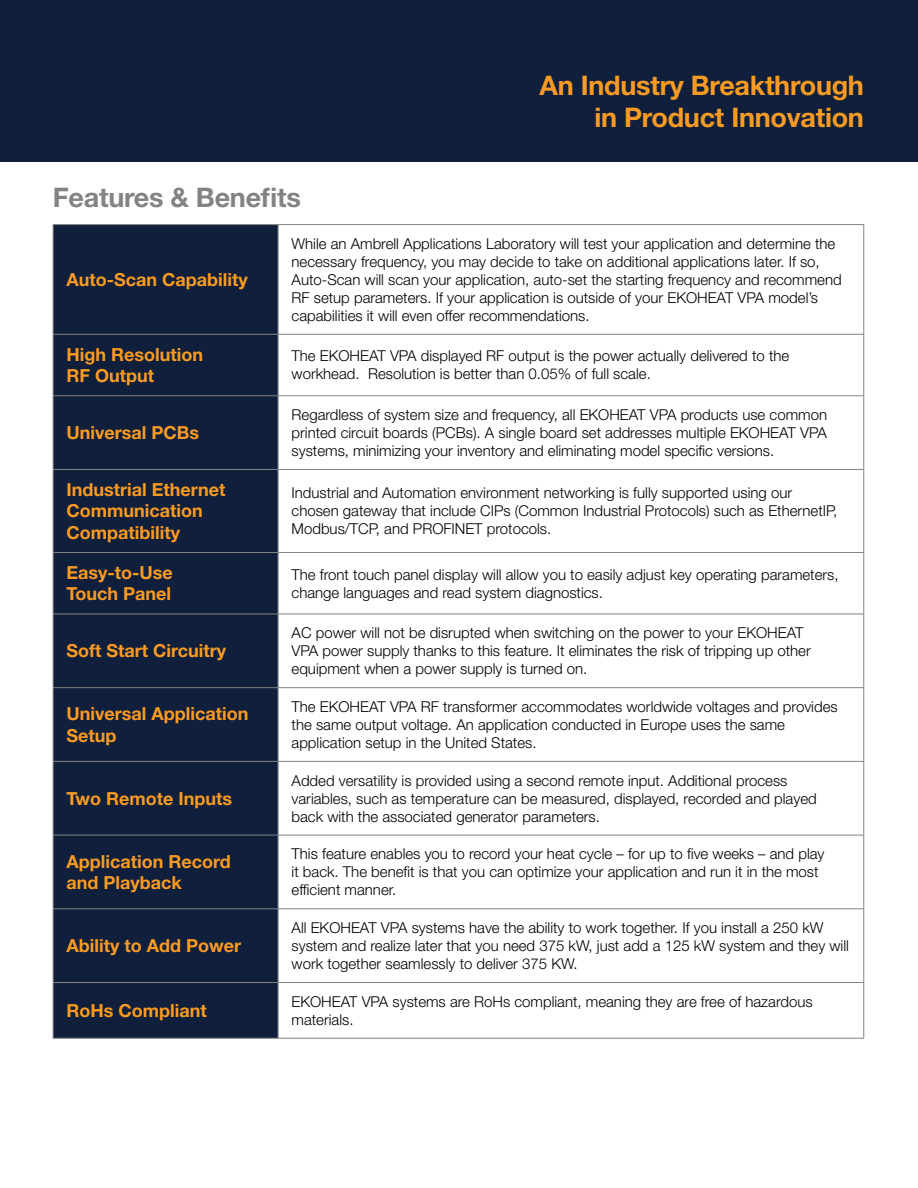
<style>
.page{position:relative;width:918px;height:1188px;background:#fff}
.page>*{position:absolute;margin:0;border:0;box-sizing:border-box;transform-origin:0 0}
.t1{font:700 27px/32.4px "Helvetica Neue LT Std";letter-spacing:-.01em;color:#f99b23;text-align:right}
.t2{font:700 27px "Helvetica Neue LT Std";letter-spacing:-.01em;color:#838386}
.t3{font:700 18px/21.6px "Helvetica Neue LT Std";color:#f99b23}
.t4{font:300 15px/18px "Helvetica Neue LT Std";color:#000}
</style>
<div class="page">
<div style="left:0;top:0;width:918px;height:162px;background:#101f3b"></div>
<div style="left:54px;top:225px;width:224px;height:813px;background:#101f3b"></div>
<hr style="left:53px;top:225px;width:1px;height:109px;background:#838386">
<hr style="left:53px;top:224px;width:225px;height:1px;background:#838386">
<hr style="left:278px;top:225px;width:1px;height:109px;background:#838386">
<hr style="left:278px;top:224px;width:586px;height:1px;background:#838386">
<hr style="left:864px;top:225px;width:1px;height:109px;background:#838386">
<hr style="left:53px;top:334px;width:1px;height:62px;background:#838386">
<hr style="left:53px;top:396px;width:1px;height:73px;background:#838386">
<hr style="left:53px;top:470px;width:1px;height:82px;background:#838386">
<hr style="left:53px;top:553px;width:1px;height:61px;background:#838386">
<hr style="left:53px;top:614px;width:1px;height:73px;background:#838386">
<hr style="left:53px;top:688px;width:1px;height:73px;background:#838386">
<hr style="left:53px;top:762px;width:1px;height:73px;background:#838386">
<hr style="left:53px;top:835px;width:1px;height:74px;background:#838386">
<hr style="left:53px;top:909px;width:1px;height:73px;background:#838386">
<hr style="left:53px;top:983px;width:1px;height:55px;background:#838386">
<hr style="left:53px;top:334px;width:225px;height:1px;background:#838386">
<hr style="left:53px;top:395px;width:225px;height:1px;background:#838386">
<hr style="left:53px;top:469px;width:225px;height:1px;background:#838386">
<hr style="left:53px;top:552px;width:225px;height:1px;background:#838386">
<hr style="left:53px;top:614px;width:225px;height:1px;background:#838386">
<hr style="left:53px;top:687px;width:225px;height:1px;background:#838386">
<hr style="left:53px;top:761px;width:225px;height:1px;background:#838386">
<hr style="left:53px;top:835px;width:225px;height:1px;background:#838386">
<hr style="left:53px;top:909px;width:225px;height:1px;background:#838386">
<hr style="left:53px;top:982px;width:225px;height:1px;background:#838386">
<hr style="left:53px;top:1038px;width:225px;height:1px;background:#838386">
<hr style="left:278px;top:334px;width:1px;height:62px;background:#838386">
<hr style="left:278px;top:396px;width:1px;height:73px;background:#838386">
<hr style="left:278px;top:470px;width:1px;height:82px;background:#838386">
<hr style="left:278px;top:553px;width:1px;height:61px;background:#838386">
<hr style="left:278px;top:614px;width:1px;height:73px;background:#838386">
<hr style="left:278px;top:688px;width:1px;height:73px;background:#838386">
<hr style="left:278px;top:762px;width:1px;height:73px;background:#838386">
<hr style="left:278px;top:835px;width:1px;height:74px;background:#838386">
<hr style="left:278px;top:909px;width:1px;height:73px;background:#838386">
<hr style="left:278px;top:983px;width:1px;height:55px;background:#838386">
<hr style="left:278px;top:334px;width:586px;height:1px;background:#838386">
<hr style="left:864px;top:334px;width:1px;height:62px;background:#838386">
<hr style="left:864px;top:396px;width:1px;height:73px;background:#838386">
<hr style="left:864px;top:470px;width:1px;height:82px;background:#838386">
<hr style="left:864px;top:553px;width:1px;height:61px;background:#838386">
<hr style="left:864px;top:614px;width:1px;height:73px;background:#838386">
<hr style="left:864px;top:688px;width:1px;height:73px;background:#838386">
<hr style="left:864px;top:762px;width:1px;height:73px;background:#838386">
<hr style="left:864px;top:835px;width:1px;height:74px;background:#838386">
<hr style="left:864px;top:909px;width:1px;height:73px;background:#838386">
<hr style="left:864px;top:983px;width:1px;height:55px;background:#838386">
<hr style="left:278px;top:395px;width:586px;height:1px;background:#838386">
<hr style="left:278px;top:469px;width:586px;height:1px;background:#838386">
<hr style="left:278px;top:552px;width:586px;height:1px;background:#838386">
<hr style="left:278px;top:614px;width:586px;height:1px;background:#838386">
<hr style="left:278px;top:687px;width:586px;height:1px;background:#838386">
<hr style="left:278px;top:761px;width:586px;height:1px;background:#838386">
<hr style="left:278px;top:835px;width:586px;height:1px;background:#838386">
<hr style="left:278px;top:909px;width:586px;height:1px;background:#838386">
<hr style="left:278px;top:982px;width:586px;height:1px;background:#838386">
<hr style="left:278px;top:1038px;width:586px;height:1px;background:#838386">
<h1 class="t2" style="left:53px;top:181px;width:249px">Features &amp; Benefits</h1>
<h1 class="t1" style="left:540px;top:68px;width:326px">An Industry Breakthrough in Product Innovation</h1>
<p class="t3" style="left:67px;top:268px;width:183px">Auto-Scan Capability</p>
<p class="t4" style="left:292px;top:234px;width:552px">While an Ambrell Applications Laboratory will test your application and determine the necessary frequency, you may decide to take on additional applications later. If so, Auto-Scan will scan your application, auto-set the starting frequency and recommend RF setup parameters. If your application is outside of your EKOHEAT VPA model’s capabilities it will even offer recommendations.</p>
<p class="t3" style="left:67px;top:343px;width:138px">High Resolution<br>RF Output</p>
<p class="t4" style="left:292px;top:347px;width:499px">The EKOHEAT VPA displayed RF output is the power actually delivered to the workhead. Resolution is better than 0.05% of full scale.</p>
<p class="t3" style="left:67px;top:421px;width:134px">Universal PCBs</p>
<p class="t4" style="left:292px;top:405px;width:537px;text-align:justify">Regardless of system size and frequency, all EKOHEAT VPA products use common printed circuit boards (PCBs). A single board set addresses multiple EKOHEAT VPA systems, minimizing your inventory and eliminating model specific versions.</p>
<p class="t3" style="left:67px;top:478px;width:160px">Industrial Ethernet<br>Communication<br>Compatibility</p>
<p class="t4" style="left:292px;top:484px;width:547px">Industrial and Automation environment networking is fully supported using our chosen gateway that include CIPs (Common Industrial Protocols) such as EthernetIP,<br>Modbus/TCP, and PROFINET protocols.</p>
<p class="t3" style="left:67px;top:561px;width:108px">Easy-to-Use<br>Touch Panel</p>
<p class="t4" style="left:292px;top:565px;width:549px">The front touch panel display will allow you to easily adjust key operating parameters, change languages and read system diagnostics.</p>
<p class="t3" style="left:67px;top:640px;width:161px">Soft Start Circuitry</p>
<p class="t4" style="left:292px;top:624px;width:521px">AC power will not be disrupted when switching on the power to your EKOHEAT<br>VPA power supply thanks to this feature. It eliminates the risk of tripping up other equipment when a power supply is turned on.</p>
<p class="t3" style="left:67px;top:703px;width:183px">Universal Application<br>Setup</p>
<p class="t4" style="left:292px;top:697px;width:548px">The EKOHEAT VPA RF transformer accommodates worldwide voltages and provides the same output voltage. An application conducted in Europe uses the same application setup in the United States.</p>
<p class="t3" style="left:67px;top:787px;width:167px">Two Remote Inputs</p>
<p class="t4" style="left:292px;top:771px;width:527px">Added versatility is provided using a second remote input. Additional process variables, such as temperature can be measured, displayed, recorded and played back with the associated generator parameters.</p>
<p class="t3" style="left:67px;top:850px;width:166px">Application Record and Playback</p>
<p class="t4" style="left:292px;top:845px;width:534px">This feature enables you to record your heat cycle – for up to five weeks – and play it back. The benefit is that you can optimize your application and run it in the most efficient manner.</p>
<p class="t3" style="left:67px;top:934px;width:176px">Ability to Add Power</p>
<p class="t4" style="left:292px;top:918px;width:559px">All EKOHEAT VPA systems have the ability to work together. If you install a 250 kW system and realize later that you need 375 kW, just add a 125 kW system and they will work together seamlessly to deliver 375 KW.</p>
<p class="t3" style="left:67px;top:999px;width:142px">RoHs Compliant</p>
<p class="t4" style="left:292px;top:992px;width:523px">EKOHEAT VPA systems are RoHs compliant, meaning they are free of hazardous materials.</p>
</div>
